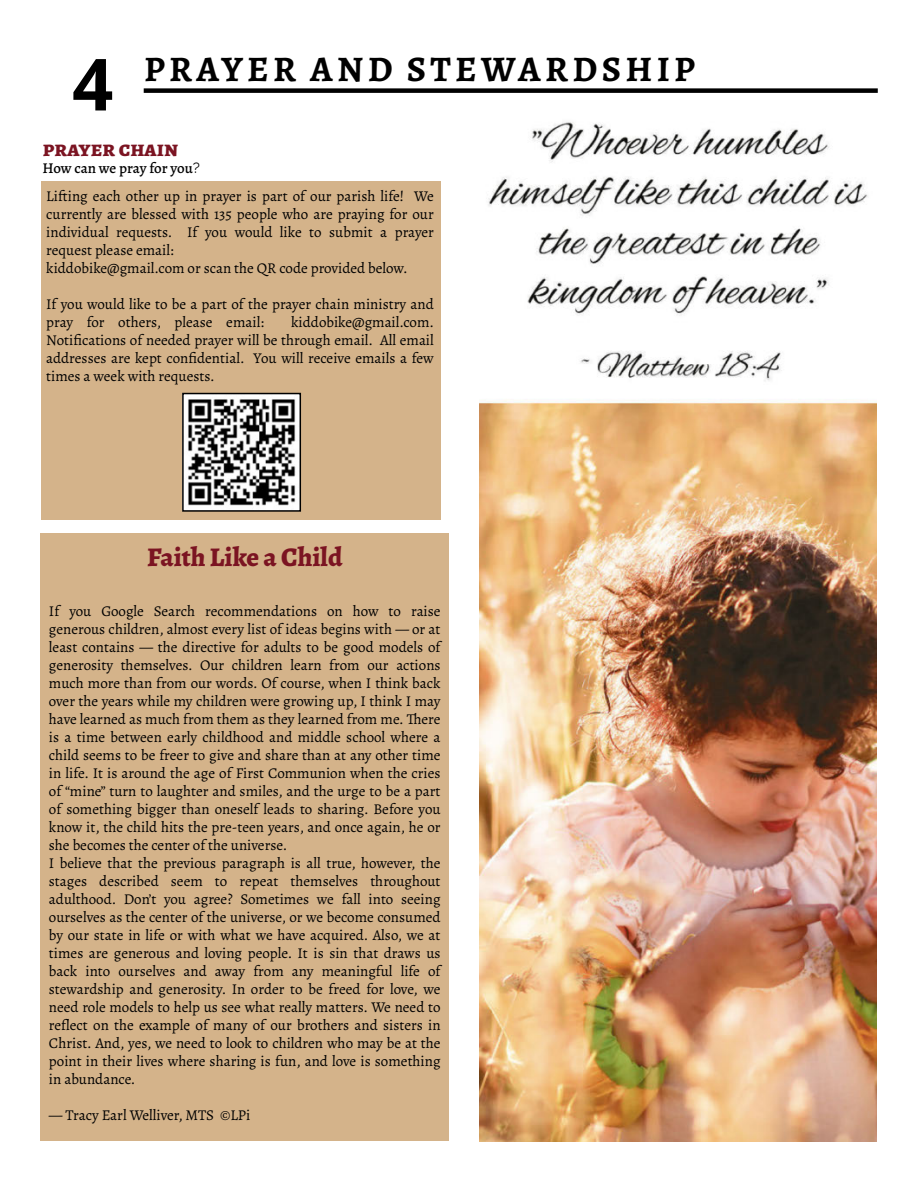
<style>
.page{position:relative;width:918px;height:1188px;background:#fff}
.page>*{position:absolute;margin:0;border:0;box-sizing:border-box;transform-origin:0 0}
.Page_Number_e7551068{font:700 72px "Open Sans";color:#000}
.Page_Title_Left_7f18{font:700 36px "Alegreya";letter-spacing:.12em;color:#000}
.Body_Copy_0e163d4d-a{font:800 27px "Alegreya";color:#7b1422}
.Body_Copy_0e163d4d-a-2{font:800 22.5px "Alegreya";color:#7b1422}
.Body_Copy_0e163d4d-a-3{font:15px/18px "Qwdkpc Alegreya";color:#000;text-align:justify}
.Body_Copy_0e163d4d-a-4{font:15px/18px "Spftgr Alegreya";color:#000;text-align:justify}
.Body_Copy_0e163d4d-a-5{font:500 15px "Alegreya";letter-spacing:-.01em;color:#000}
.s1{font-family:"Raleway";font-weight:400}
.s2{font-family:"Qwdkpc Alegreya"}
.s3{font-family:"Spftgr Alegreya"}
</style>
<div class="page">
<div style="left:41px;top:181px;width:400px;height:338px;background:#d4b38a"></div>
<div style="left:40px;top:533px;width:409px;height:608px;background:#d4b38a"></div>
<div style="left:144px;top:88px;width:734px;height:5px;background:#000"></div>
<img style="left:479px;top:122px;width:397px;height:1019px">
<img style="left:185px;top:396px;width:113px;height:113px">
<div style="left:182px;top:393px;width:119px;height:119px;border:2px solid #000"></div>
<p class="Page_Number_e7551068" style="left:72px;top:34px;width:43px">4</p>
<p class="Page_Title_Left_7f18" style="left:144px;top:44px;width:552px">PRAYER AND STEWARDSHIP</p>
<p class="Body_Copy_0e163d4d-a-2" style="left:43px;top:132px;width:137px">prayer chain</p>
<p class="Body_Copy_0e163d4d-a-5" style="left:43px;top:159px;width:159px">How can we pray for you<span class="s1">?</span></p>
<p class="Body_Copy_0e163d4d-a-4" style="left:46px;top:187px;width:389px"><span class="s2">Lifting each other up in prayer is part of our parish life! We </span>currently are blessed with 135 people who are praying for our individual requests. If you would like to submit a prayer request please email:</p>
<p class="Body_Copy_0e163d4d-a-3" style="left:46px;top:259px;width:363px">kiddobike@gmail.com or scan the QR code provided below.</p>
<p class="Body_Copy_0e163d4d-a-4" style="left:46px;top:295px;width:389px">If you would like to be a part of the prayer chain ministry and <span class="s2">pray for others, please email:</span></p>
<p class="Body_Copy_0e163d4d-a-3" style="left:46px;top:313px;width:389px;text-indent:245px">kiddobike@gmail.com.<br>Notifications of needed prayer will be through email. All email addresses are kept confidential. You will receive emails a few times a week with requests.</p>
<p class="Body_Copy_0e163d4d-a" style="left:147px;top:537px;width:197px">Faith Like a Child</p>
<p class="Body_Copy_0e163d4d-a-3" style="left:49px;top:602px;width:393px"><span class="s3">If you Google Search recommendations on how to raise </span>generous children, almost every list of ideas begins with — or at <span class="s3">least contains — the directive for adults to be good models of </span>generosity themselves. Our children learn from our actions much more than from our words. Of course, when I think back over the years while my children were growing up, I think I may have learned as much from them as they learned from me. There <span class="s3">is a time between early childhood and middle school where a child seems to be freer to give and share than at any other time in life. It is around the age of First Communion when the cries </span>of “mine” turn to laughter and smiles, and the urge to be a part of something bigger than oneself leads to sharing. Before you know it, the child hits the pre-teen years, and once again, he or <span class="s3">she becomes the center of the universe.</span></p>
<p class="Body_Copy_0e163d4d-a-3" style="left:49px;top:854px;width:393px">I believe that the previous paragraph is all true, however, the <span class="s3">stages described seem to repeat themselves throughout </span>adulthood. Don’t you agree? Sometimes we fall into seeing ourselves as the center of the universe, or we become consumed by our state in life or with what we have acquired. Also, we at <span class="s3">times are generous and loving people. It is sin that draws us back into ourselves and away from any meaningful life of </span>stewardship and generosity. In order to be freed for love, we <span class="s3">need role models to help us see what really matters. We need to </span>reflect on the example of many of our brothers and sisters in Christ. And, yes, we need to look to children who may be at the point in their lives where sharing is fun, and love is something <span class="s3">in abundance.</span></p>
<p class="Body_Copy_0e163d4d-a-3" style="left:49px;top:1106px;width:203px">— Tracy Earl Welliver, MTS ©LPi</p>
</div>
